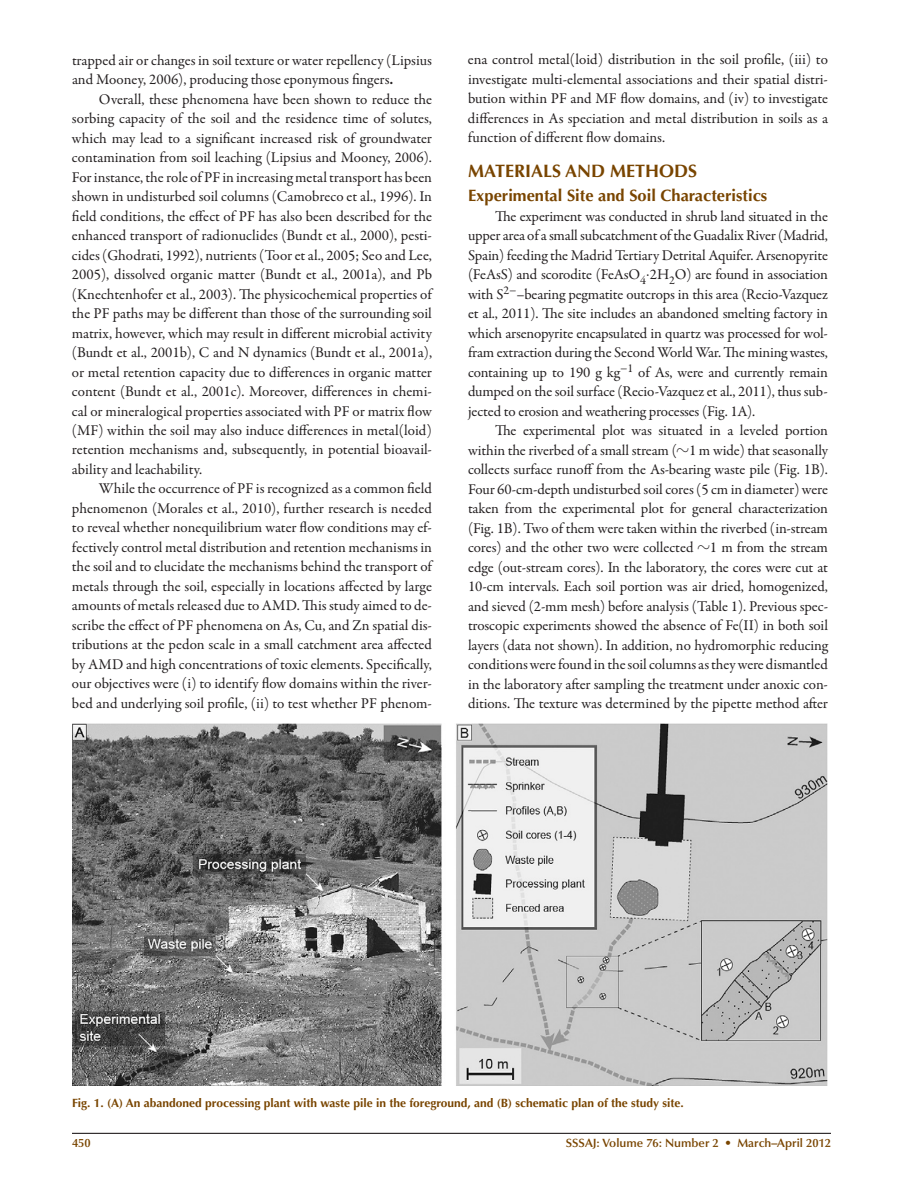
<style>
.page{position:relative;width:918px;height:1188px;background:#fff}
.page>*{position:absolute;margin:0;border:0;box-sizing:border-box;transform-origin:0 0}
.t1{font:700 18px "Optima LT Std";color:#794500}
.t2{font:700 16.5px "Optima LT Std";color:#794500}
.t3{font:15px/19.5px "Garamond Premr Pro";letter-spacing:-.005em;color:#231f20;text-align:justify}
.t4{font:700 12px "Optima LT Std";color:#794500}
.t5{font:600 12px "Optima LT Std";color:#794500}
.s1{font-weight:700}
.s2{font-family:"CCP Font"}
</style>
<div class="page">
<hr style="left:72px;top:1133px;width:759px;height:1px;background:#231f20">
<img style="left:72px;top:724px;width:756px;height:361px">
<p class="t3" style="left:72px;top:51px;width:362px">trapped air or changes in soil texture or water repellency (Lipsius and Mooney, 2006), producing those eponymous fingers<span class="s1">.</span></p>
<p class="t3" style="left:72px;top:90px;width:362px;text-indent:27px">Overall, these phenomena have been shown to reduce the sorbing capacity of the soil and the residence time of solutes, which may lead to a significant increased risk of groundwater contamination from soil leaching (Lipsius and Mooney, 2006).<br>For instance, the role of PF in increasing metal transport has been shown in undisturbed soil columns (Camobreco et al., 1996). In field conditions, the effect of PF has also been described for the enhanced transport of radionuclides (Bundt et al., 2000), pesti&shy;cides (Ghodrati, 1992), nutrients (Toor et al., 2005; Seo and Lee, 2005), dissolved organic matter (Bundt et al., 2001a), and Pb (Knechtenhofer et al., 2003). The physicochemical properties of the PF paths may be different than those of the surrounding soil matrix, however, which may result in different microbial activity (Bundt et al., 2001b), C and N dynamics (Bundt et al., 2001a), or metal retention capacity due to differences in organic matter content (Bundt et al., 2001c). Moreover, differences in chemi&shy;cal or mineralogical properties associated with PF or matrix flow (MF) within the soil may also induce differences in metal(loid) retention mechanisms and, subsequently, in potential bioavail&shy;ability and leachability.</p>
<p class="t3" style="left:72px;top:480px;width:362px;text-indent:27px">While the occurrence of PF is recognized as a common field phenomenon (Morales et al., 2010), further research is needed to reveal whether nonequilibrium water flow conditions may ef&shy;fectively control metal distribution and retention mechanisms in the soil and to elucidate the mechanisms behind the transport of metals through the soil, especially in locations affected by large amounts of metals released due to AMD. This study aimed to de&shy;scribe the effect of PF phenomena on As, Cu, and Zn spatial dis&shy;tributions at the pedon scale in a small catchment area affected by AMD and high concentrations of toxic elements. Specifically, our objectives were (i) to identify flow domains within the river&shy;bed and underlying soil profile, (ii) to test whether PF phenom-</p>
<p class="t3" style="left:468px;top:51px;width:362px">ena control metal(loid) distribution in the soil profile, (iii) to investigate multi-elemental associations and their spatial distri&shy;bution within PF and MF flow domains, and (iv) to investigate differences in As speciation and metal distribution in soils as a function of different flow domains.</p>
<p class="t1" style="left:468px;top:162px;width:231px">MATERIALS AND METHODS</p>
<p class="t2" style="left:468px;top:187px;width:301px">Experimental Site and Soil Characteristics</p>
<p class="t3" style="left:468px;top:207px;width:362px;text-indent:27px">The experiment was conducted in shrub land situated in the upper area of a small subcatchment of the Guadalix River (Madrid, Spain) feeding the Madrid Tertiary Detrital Aquifer. Arsenopyrite (FeAsS) and scorodite (FeAsO<sub>4</sub>⋅2H<sub>2</sub>O) are found in association with S<sup>2−</sup>–bearing pegmatite outcrops in this area (Recio-Vazquez et al., 2011). The site includes an abandoned smelting factory in which arsenopyrite encapsulated in quartz was processed for wol&shy;fram extraction during the Second World War. The mining wastes, containing up to 190 g kg<sup>−1</sup> of As, were and currently remain dumped on the soil surface (Recio-Vazquez et al., 2011), thus sub&shy;jected to erosion and weathering processes (Fig. 1A).</p>
<p class="t3" style="left:468px;top:421px;width:362px;text-indent:27px">The experimental plot was situated in a leveled portion within the riverbed of a small stream (<span class="s2">?</span>1 m wide) that seasonally collects surface runoff from the As-bearing waste pile (Fig. 1B).<br>Four 60-cm-depth undisturbed soil cores (5 cm in diameter) were taken from the experimental plot for general characterization (Fig. 1B). Two of them were taken within the riverbed (in-stream cores) and the other two were collected <span class="s2">?</span>1 m from the stream edge (out-stream cores). In the laboratory, the cores were cut at 10-cm intervals. Each soil portion was air dried, homogenized, and sieved (2-mm mesh) before analysis (Table 1). Previous spec&shy;troscopic experiments showed the absence of Fe(II) in both soil layers (data not shown). In addition, no hydromorphic reducing conditions were found in the soil columns as they were dismantled in the laboratory after sampling the treatment under anoxic con&shy;ditions. The texture was determined by the pipette method after</p>
<p class="t4" style="left:72px;top:1097px;width:613px">Fig. 1. (A) An abandoned processing plant with waste pile in the foreground, and (B) schematic plan of the study site.</p>
<p class="t5" style="left:72px;top:1137px;width:20px">450</p>
<p class="t5" style="left:566px;top:1137px;width:267px">SSSAJ: Volume 76: Number 2 • March–April 2012</p>
</div>
